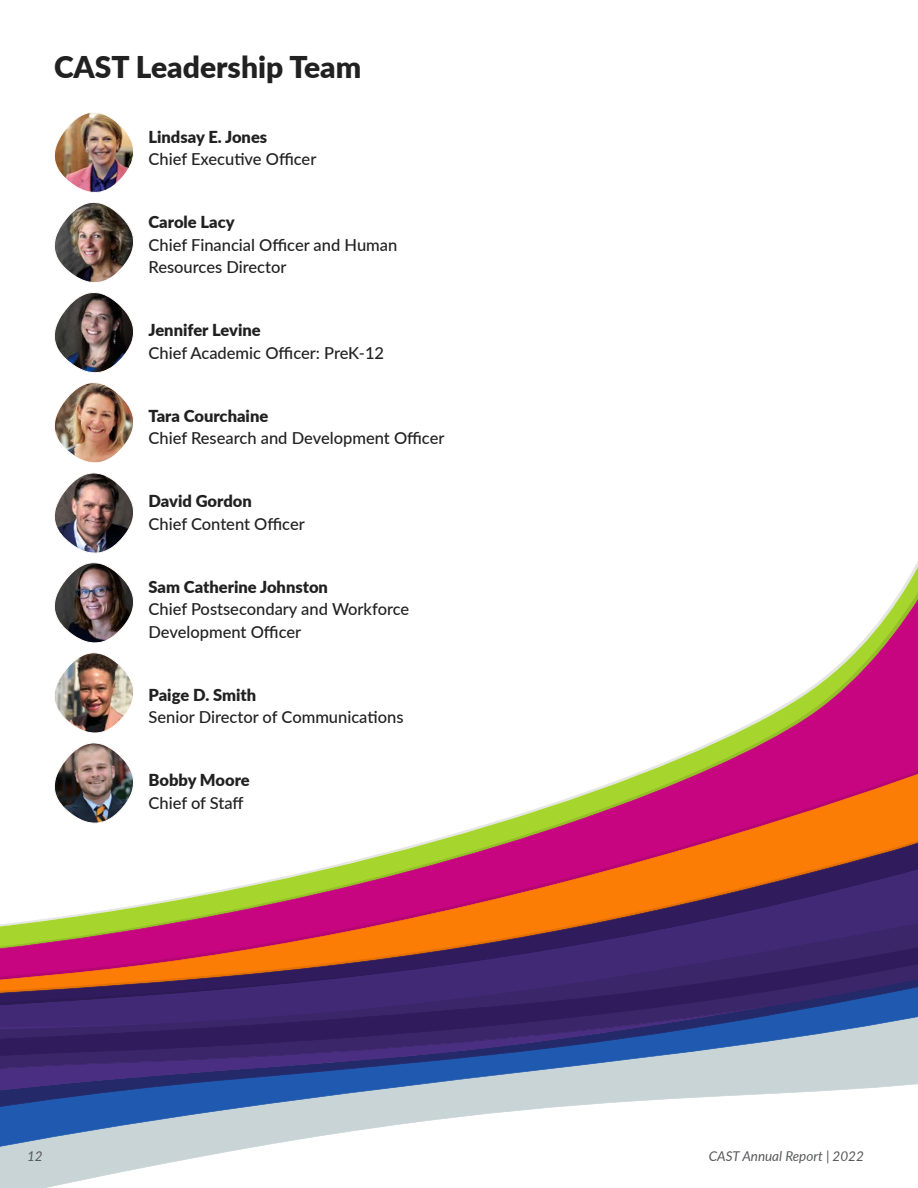
<style>
.page{position:relative;width:918px;height:1188px;background:#fff}
.page>*{position:absolute;margin:0;border:0;box-sizing:border-box;transform-origin:0 0}
.t1{font:900 30px "Lato";color:#212121}
.paragraph{font:500 16.5px/22.5px "Lato";color:#212121}
.t2{font:italic 13.5px "Lato";color:#58595b}
.s1{font-weight:900}
.s2{font-family:"Lato Black 2";font-weight:400}
</style>
<div class="page">
<img style="left:54px;top:382px;width:80px;height:67px">
<img style="left:54px;top:112px;width:80px;height:81px">
<svg style="left:54px;top:449px;width:864px;height:161px"></svg>
<svg style="left:723px;top:612px;width:195px;height:125px"></svg>
<svg style="left:622px;top:739px;width:296px;height:40px;fill:#c70580"></svg>
<svg style="left:384px;top:781px;width:534px;height:72px"></svg>
<svg style="left:288px;top:853px;width:630px;height:23px;background:#c66352"></svg>
<svg style="left:0;top:876px;width:918px;height:312px"></svg>
<img style="left:54px;top:202px;width:80px;height:81px">
<img style="left:54px;top:292px;width:80px;height:81px">
<img style="left:54px;top:742px;width:80px;height:82px">
<img style="left:54px;top:562px;width:80px;height:81px">
<img style="left:54px;top:652px;width:80px;height:81px">
<h2 class="t1" style="left:54px;top:45px;width:309px">CAST Leadership Team</h2>
<p class="paragraph" style="left:148px;top:125px;width:169px"><span class="s1">Lindsay E. Jones<br></span>Chief Executive Officer</p>
<p class="paragraph" style="left:148px;top:210px;width:250px"><span class="s1">Carole Lacy<br></span>Chief Financial Officer and Human<br>Resources Director</p>
<p class="paragraph" style="left:148px;top:318px;width:237px"><span class="s1">Jennifer Levine<br></span>Chief Academic Officer: PreK-12</p>
<p class="paragraph" style="left:148px;top:404px;width:298px"><span class="s1">Tara Courchaine<br></span>Chief Research and Development Officer</p>
<p class="paragraph" style="left:148px;top:489px;width:158px"><span class="s1">David Gordon<br></span>Chief Content Officer</p>
<p class="paragraph" style="left:148px;top:575px;width:262px"><span class="s1">Sam Catherine Johnston<br></span>Chief Postsecondary and Workforce<br>Development Officer</p>
<p class="paragraph" style="left:148px;top:683px;width:257px"><span class="s1">Paige D. Smith<br></span>Senior Director of Communications</p>
<p class="paragraph" style="left:148px;top:768px;width:103px"><span class="s2">Bobby Moore<br></span>Chief of Staff</p>
<p class="t2" style="left:27px;top:1146px;width:17px">12</p>
<p class="t2" style="left:709px;top:1146px;width:157px">CAST Annual Report | 2022</p>
</div>
